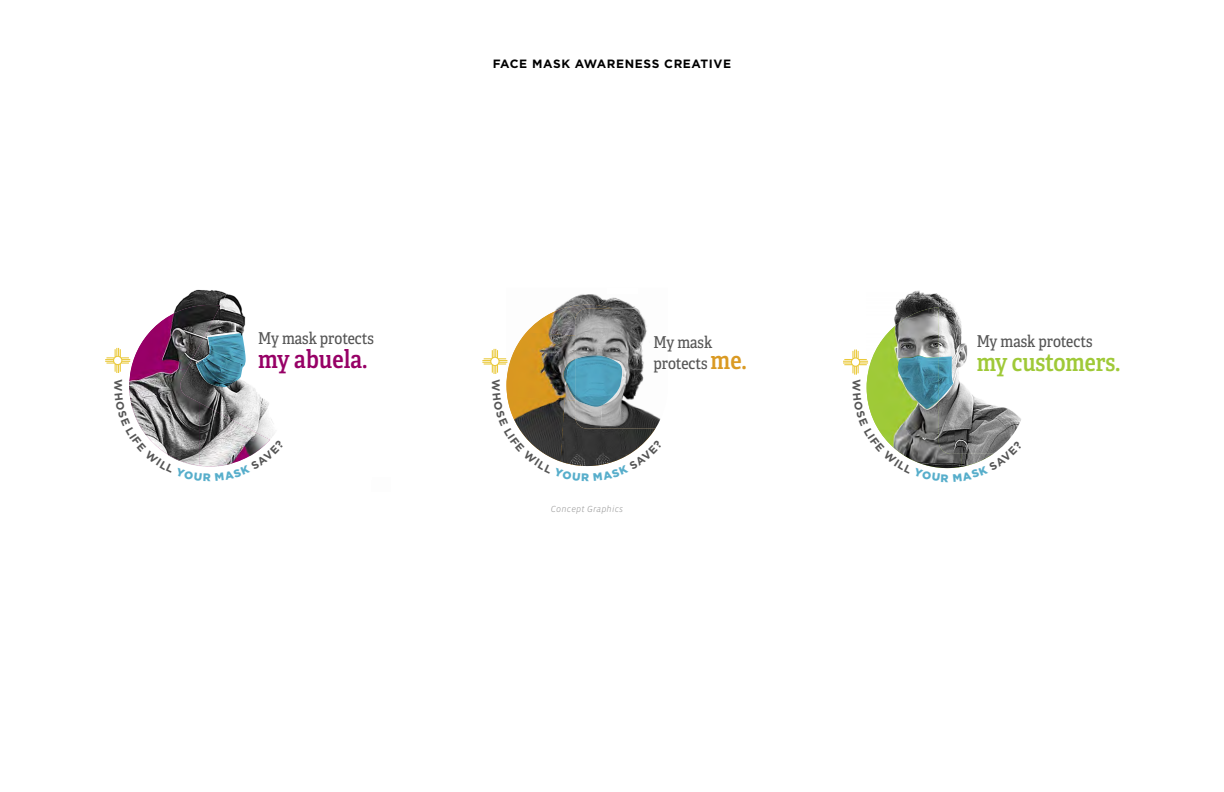
<style>
.page{position:relative;width:1224px;height:792px;background:#fff}
.page>*{position:absolute;margin:0;border:0;box-sizing:border-box;transform-origin:0 0}
.t1{font:25.1px "Adelle Condensed Sb";letter-spacing:-.005em;color:#9fc938}
.t2{font:25.1px "Adelle Condensed Sb";color:#970066}
.t3{font:16.3px/20.9px "Adelle Condensed";color:#555}
.t4{font:700 12px "Gotham";letter-spacing:.05em;color:#000}
.t5{font:700 10.9px "Gotham";color:#555}
.t6{font:italic 300 9px "Vista Sans";letter-spacing:.02em;color:#939393}
.s1{font-family:"Adelle Condensed Sb";font-size:25.1px;color:#da9a23}
</style>
<div class="page">
<img style="left:561px;top:294px;width:76px;height:15px">
<img style="left:526px;top:305px;width:87px;height:28px">
<img style="left:506px;top:333px;width:69px;height:60px">
<img style="left:575px;top:309px;width:72px;height:59px">
<img style="left:624px;top:368px;width:20px;height:25px">
<img style="left:561px;top:359px;width:14px;height:34px">
<img style="left:575px;top:355px;width:49px;height:38px">
<svg style="left:482px;top:349px;width:25px;height:25px"></svg>
<img style="left:876px;top:290px;width:63px;height:60px">
<img style="left:939px;top:295px;width:29px;height:55px">
<svg style="left:105px;top:289px;width:170px;height:178px"></svg>
<svg style="left:506px;top:393px;width:155px;height:74px"></svg>
<svg style="left:843px;top:350px;width:178px;height:119px"></svg>
<p class="t3" style="left:258px;top:327px;width:117px">My mask protects</p>
<p class="t2" style="left:258px;top:341px;width:111px">my abuela.</p>
<p class="t4" style="left:493px;top:56px;width:240px">FACE MASK AWARENESS CREATIVE</p>
<p class="t5" style="left:502px;top:379px;width:14px;rotate:90deg">W</p>
<p class="t3" style="left:654px;top:332px;width:95px">My mask protects <span class="s1">me.</span></p>
<p class="t6" style="left:551px;top:505px;width:74px">Concept Graphics</p>
<p class="t3" style="left:977px;top:331px;width:117px">My mask protects</p>
<p class="t1" style="left:977px;top:344px;width:145px">my customers.</p>
</div>
